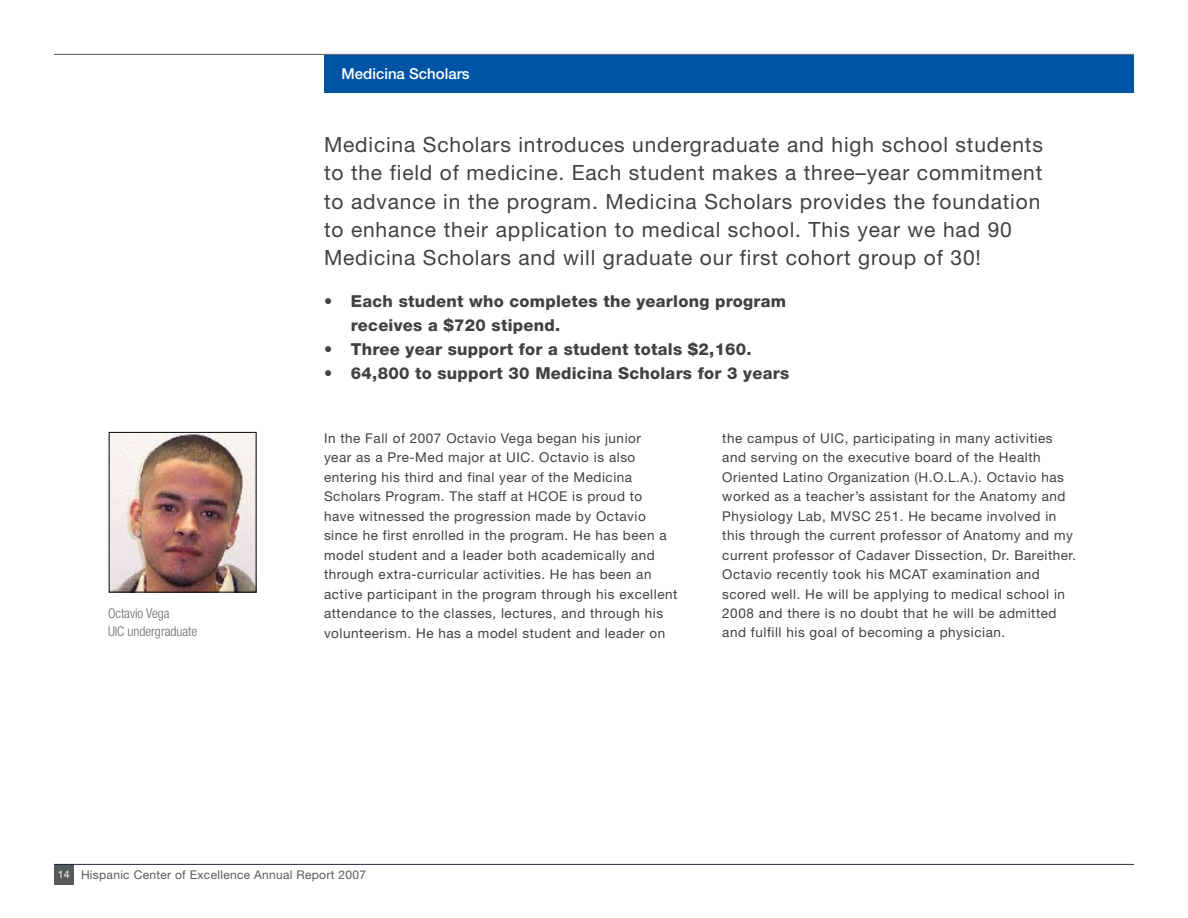
<style>
.page{position:relative;width:1188px;height:918px;background:#fff}
.page>*{position:absolute;margin:0;border:0;box-sizing:border-box;transform-origin:0 0}
.t1{font:21px/28.5px "Helvetica Neue";letter-spacing:.04em;color:#414142}
.t2{font:800 16.5px/24px "Helvetica Neue";letter-spacing:.015em;color:#414142}
.t3{font:500 15px "Helvetica Neue";color:#fff}
.t4{font:13.5px/19.5px "Helvetica Neue";letter-spacing:.04em;color:#414142}
.t5{font:300 condensed 13.5px/18px "Helvetica Neue";color:#696a6c}
.t6{font:12px "Helvetica Neue";letter-spacing:.025em;color:#58595b}
.s1{font-size:10.5px;color:#fff}
</style>
<div class="page">
<div style="left:54px;top:864px;width:19px;height:20px;background:#58595b"></div>
<div style="left:52px;top:861px;width:1083px;height:5px;background:#002b64;opacity:.75"></div>
<hr style="left:54px;top:54px;width:1080px;height:1px;background:#58595b">
<div style="left:324px;top:55px;width:810px;height:37px;background:#0054a6"></div>
<img style="left:111px;top:434px;width:143px;height:157px">
<div style="left:109px;top:432px;width:147px;height:161px;border:1px solid #000"></div>
<p class="t3" style="left:342px;top:65px;width:130px">Medicina Scholars</p>
<p class="t5" style="left:108px;top:604px;width:91px">Octavio Vega<br>UIC undergraduate</p>
<p class="t1" style="left:324px;top:130px;width:720px">Medicina Scholars introduces undergraduate and high school students to the field of medicine. Each student makes a three–year commitment to advance in the program. Medicina Scholars provides the foundation to enhance their application to medical school. This year we had 90<br>Medicina Scholars and will graduate our first cohort group of 30!</p>
<p class="t2" style="left:351px;top:289px;width:436px;text-indent:-27px">• Each student who completes the yearlong program receives a $720 stipend.</p>
<p class="t2" style="left:324px;top:337px;width:429px">• Three year support for a student totals $2,160.</p>
<p class="t2" style="left:324px;top:361px;width:467px">• 64,800 to support 30 Medicina Scholars for 3 years</p>
<p class="t4" style="left:324px;top:428px;width:355px">In the Fall of 2007 Octavio Vega began his junior<br>year as a Pre-Med major at UIC. Octavio is also entering his third and final year of the Medicina Scholars Program. The staff at HCOE is proud to<br>have witnessed the progression made by Octavio since he first enrolled in the program. He has been a model student and a leader both academically and through extra-curricular activities. He has been an active participant in the program through his excellent attendance to the classes, lectures, and through his volunteerism. He has a model student and leader on</p>
<p class="t4" style="left:722px;top:428px;width:355px">the campus of UIC, participating in many activities and serving on the executive board of the Health Oriented Latino Organization (H.O.L.A.). Octavio has worked as a teacher’s assistant for the Anatomy and Physiology Lab, MVSC 251. He became involved in this through the current professor of Anatomy and my current professor of Cadaver Dissection, Dr. Bareither.<br>Octavio recently took his MCAT examination and scored well. He will be applying to medical school in 2008 and there is no doubt that he will be admitted and fulfill his goal of becoming a physician.</p>
<p class="t6" style="left:58px;top:868px;width:310px"><span class="s1">14</span> Hispanic Center of Excellence Annual Report 2007</p>
</div>
